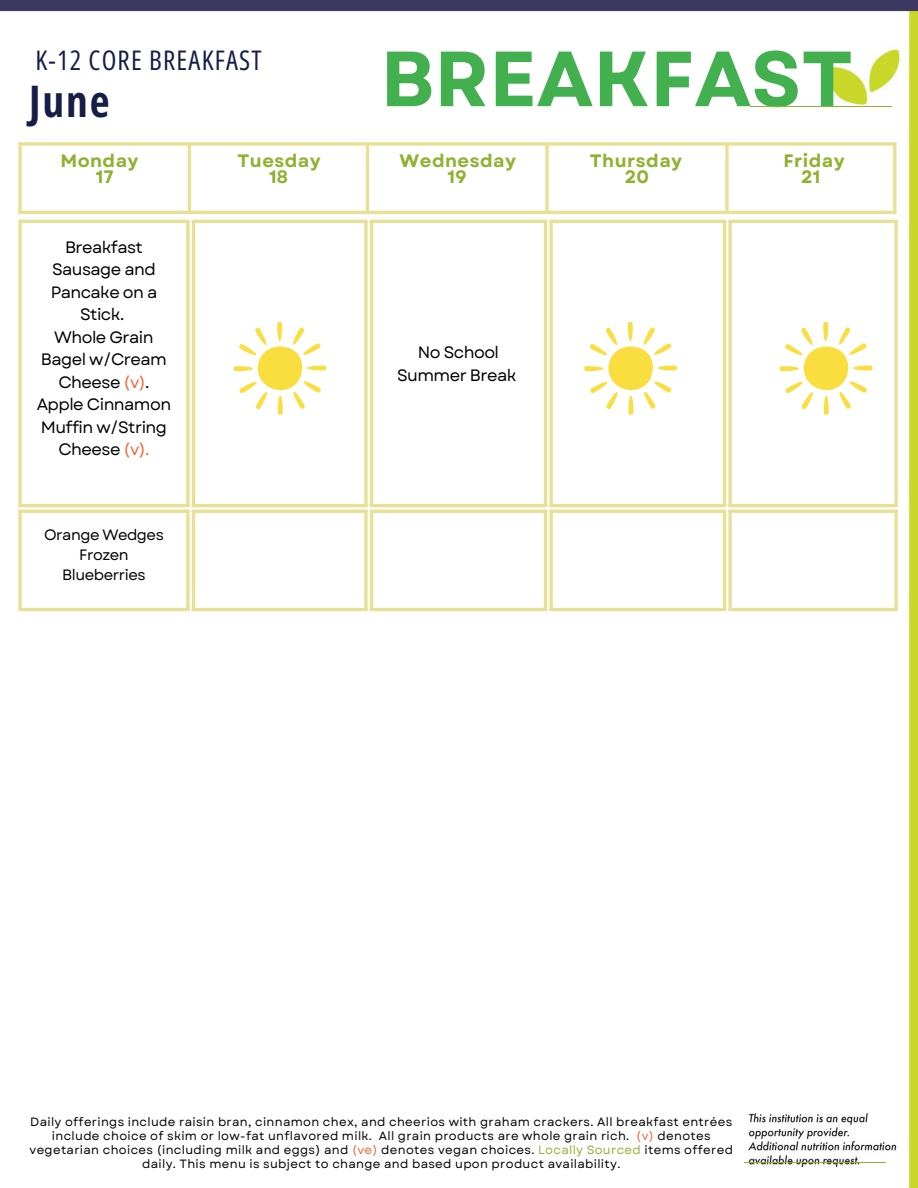
<style>
.page{position:relative;width:918px;height:1188px;background:#fff}
.page>*{position:absolute;margin:0;border:0;box-sizing:border-box;transform-origin:0 0}
.t1{font:700 78px "Garet";color:#42b04f}
.t2{font:700 43.5px "Open Sans Condensed";color:#161e48}
.t3{font:27px "Open Sans Condensed";letter-spacing:.045em;color:#161e48}
.t4{font:700 18px "Garet";letter-spacing:.025em;color:#91b132}
.t5{font:16.5px/22.5px "Garet";letter-spacing:-.03em;color:#000;text-align:center}
.t6{font:15px/20.2px "Garet";letter-spacing:-.03em;color:#000;text-align:center}
.t7{font:12px/14px "Garet";letter-spacing:.025em;color:#000;text-align:center}
.s1{color:#f26638}
.s2{color:#91b132}
</style>
<div class="page">
<img style="left:0;top:0;width:918px;height:1188px">
<div style="left:340px;top:22px;width:541px;height:87px;background:#fff"></div>
<img style="left:826px;top:47px;width:80px;height:59px">
<hr style="left:750px;top:106px;width:141px;height:1px;background:#91b132">
<hr style="left:744px;top:1162px;width:142px;height:1px;background:#91b132">
<svg style="left:18px;top:223px;width:4px;height:281px"></svg>
<svg style="left:186px;top:223px;width:4px;height:281px"></svg>
<hr style="left:18px;top:220px;width:172px;height:3px;background:#e8e095">
<hr style="left:18px;top:504px;width:172px;height:3px;background:#e8e095">
<hr style="left:192px;top:223px;width:3px;height:281px;background:#e8e095">
<svg style="left:364px;top:223px;width:4px;height:281px"></svg>
<hr style="left:192px;top:220px;width:176px;height:3px;background:#e8e095">
<hr style="left:192px;top:504px;width:176px;height:3px;background:#e8e095">
<hr style="left:370px;top:223px;width:3px;height:281px;background:#e8e095">
<hr style="left:544px;top:223px;width:3px;height:281px;background:#e8e095">
<hr style="left:370px;top:220px;width:177px;height:3px;background:#e8e095">
<hr style="left:370px;top:504px;width:177px;height:3px;background:#e8e095">
<svg style="left:549px;top:223px;width:4px;height:281px"></svg>
<hr style="left:723px;top:223px;width:3px;height:281px;background:#e8e095">
<hr style="left:549px;top:220px;width:177px;height:3px;background:#e8e095">
<hr style="left:549px;top:504px;width:177px;height:3px;background:#e8e095">
<svg style="left:728px;top:223px;width:4px;height:281px"></svg>
<svg style="left:894px;top:223px;width:4px;height:281px"></svg>
<hr style="left:728px;top:220px;width:170px;height:3px;background:#e8e095">
<hr style="left:728px;top:504px;width:170px;height:3px;background:#e8e095">
<svg style="left:18px;top:513px;width:4px;height:95px"></svg>
<svg style="left:186px;top:513px;width:4px;height:95px"></svg>
<hr style="left:18px;top:510px;width:172px;height:3px;background:#e8e095">
<hr style="left:18px;top:608px;width:172px;height:3px;background:#e8e095">
<hr style="left:192px;top:513px;width:3px;height:95px;background:#e8e095">
<svg style="left:364px;top:513px;width:4px;height:95px"></svg>
<hr style="left:192px;top:510px;width:176px;height:3px;background:#e8e095">
<hr style="left:192px;top:608px;width:176px;height:3px;background:#e8e095">
<hr style="left:370px;top:513px;width:3px;height:95px;background:#e8e095">
<hr style="left:544px;top:513px;width:3px;height:95px;background:#e8e095">
<hr style="left:370px;top:510px;width:177px;height:3px;background:#e8e095">
<hr style="left:370px;top:608px;width:177px;height:3px;background:#e8e095">
<svg style="left:549px;top:513px;width:4px;height:95px"></svg>
<hr style="left:723px;top:513px;width:3px;height:95px;background:#e8e095">
<hr style="left:549px;top:510px;width:177px;height:3px;background:#e8e095">
<hr style="left:549px;top:608px;width:177px;height:3px;background:#e8e095">
<svg style="left:728px;top:513px;width:4px;height:95px"></svg>
<svg style="left:894px;top:513px;width:4px;height:95px"></svg>
<hr style="left:728px;top:510px;width:170px;height:3px;background:#e8e095">
<hr style="left:728px;top:608px;width:170px;height:3px;background:#e8e095">
<svg style="left:18px;top:146px;width:4px;height:65px"></svg>
<hr style="left:188px;top:146px;width:3px;height:65px;background:#e8e095">
<hr style="left:366px;top:146px;width:3px;height:65px;background:#e8e095">
<svg style="left:545px;top:146px;width:4px;height:65px"></svg>
<svg style="left:725px;top:146px;width:4px;height:65px"></svg>
<hr style="left:893px;top:146px;width:3px;height:65px;background:#e8e095">
<svg style="left:18px;top:142px;width:878px;height:4px;background:#ebe4a5"></svg>
<hr style="left:18px;top:211px;width:878px;height:3px;background:#e8e095">
<svg style="left:233px;top:322px;width:94px;height:93px"></svg>
<svg style="left:779px;top:322px;width:94px;height:93px"></svg>
<svg style="left:584px;top:322px;width:93px;height:93px"></svg>
<p class="t3" style="left:35px;top:41px;width:228px">K-12 CORE BREAKFAST</p>
<h3 class="t1" style="left:381px;top:23px;width:474px">BREAKFAST</h3>
<p class="t2" style="left:29px;top:71px;width:82px">June</p>
<p class="t4" style="left:60px;top:147px;width:80px">Monday</p>
<p class="t4" style="left:238px;top:147px;width:85px">Tuesday</p>
<p class="t4" style="left:400px;top:147px;width:118px">Wednesday</p>
<p class="t4" style="left:590px;top:147px;width:94px">Thursday</p>
<p class="t4" style="left:783px;top:147px;width:63px">Friday</p>
<h4 class="t4" style="left:96px;top:163px;width:19px">17</h4>
<h4 class="t4" style="left:269px;top:163px;width:20px">18</h4>
<h4 class="t4" style="left:448px;top:163px;width:21px">19</h4>
<h4 class="t4" style="left:625px;top:163px;width:26px">20</h4>
<p class="t4" style="left:801px;top:163px;width:21px">21</p>
<h2 class="t5" style="left:51px;top:236px;width:108px">Breakfast<br>Sausage and<br>Pancake on a<br>Stick.</h2>
<p class="t5" style="left:41px;top:326px;width:127px">Whole Grain<br>Bagel w/Cream<br>Cheese <span class="s1">(v)</span>.</p>
<p class="t5" style="left:37px;top:393px;width:136px">Apple Cinnamon<br>Muffin w/String<br>Cheese <span class="s1">(v).</span></p>
<p class="t6" style="left:44px;top:524px;width:121px">Orange Wedges</p>
<h4 class="t6" style="left:62px;top:545px;width:85px">Frozen<br>Blueberries</h4>
<p class="t5" style="left:418px;top:341px;width:83px">No School</p>
<p class="t5" style="left:397px;top:364px;width:121px">Summer Break</p>
<p class="t7" style="left:30px;top:1115px;width:705px">Daily offerings include raisin bran, cinnamon chex, and cheerios with graham crackers. All breakfast entrées include choice of skim or low-fat unflavored milk. All grain products are whole grain rich. <span class="s1">(v)</span> denotes vegetarian choices (including milk and eggs) and <span class="s1">(ve)</span> denotes vegan choices. <span class="s2">Locally Sourced</span> items offered daily. This menu is subject to change and based upon product availability.</p>
</div>
